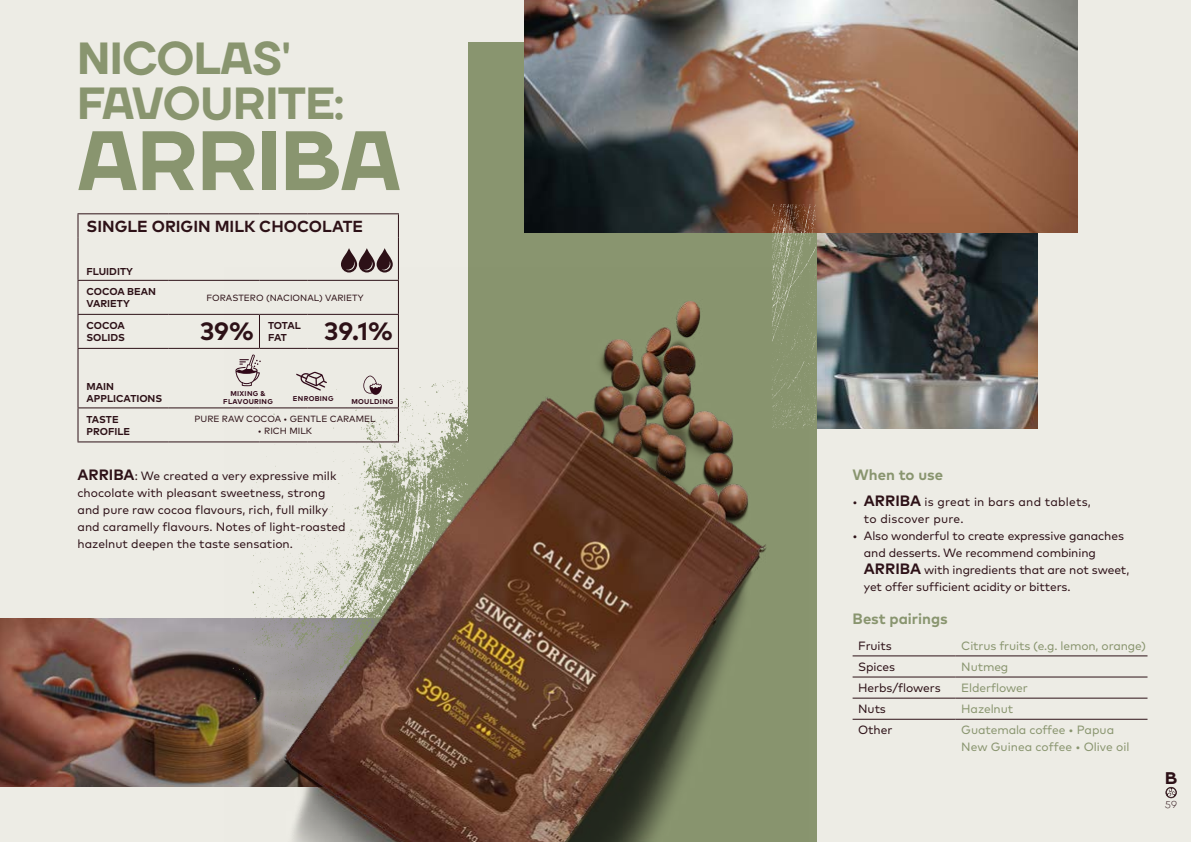
<style>
.page{position:relative;width:1191px;height:842px;background:#edece5}
.page>*{position:absolute;margin:0;border:0;box-sizing:border-box;transform-origin:0 0}
.t1{font:800 84px "TT Firs";color:#89956f}
.t2{font:800 45px/45.3px "TT Firs";color:#89956f}
.t3{font:700 25px "Mark Pro";color:#2d1117}
.t4{font:800 16.9px "TT Firs";color:#2d1117}
.t5{font:700 16px "Mark Pro";color:#2d1117}
.t6{font:700 15px "Mark Pro";color:#89956f}
.t7{font:12px/17px "Mark Pro";letter-spacing:-.005em;color:#2d1117}
.t8{font:12px/17px "Mark Pro";letter-spacing:-.01em;color:#89956f}
.t9{font:12px/17px "Mark Pro";letter-spacing:.02em;color:#2d1117}
.t10{font:700 10px/12px "Mark Pro";color:#2d1117}
.t11{font:700 10px/12px "Mark Pro";letter-spacing:-.025em;color:#2d1117}
.t12{font:10px "TT Firs";color:#2d1117}
.t13{font:9px "Mark Pro";color:#2d1117}
.t14{font:700 7px/8.1px "Mark Pro";letter-spacing:.04em;color:#300818;text-align:center}
.s1{font-weight:700;font-size:15px}
</style>
<div class="page">
<img style="left:0;top:618px;width:206px;height:169px">
<svg style="left:206px;top:408px;width:18px;height:379px"></svg>
<img style="left:816px;top:233px;width:221px;height:195px">
<div style="left:468px;top:43px;width:348px;height:799px;background:#89956f"></div>
<img style="left:524px;top:0;width:553px;height:233px">
<img style="left:224px;top:288px;width:570px;height:554px">
<svg style="left:1165px;top:787px;width:11px;height:11px"></svg>
<hr style="left:77px;top:213px;width:92px;height:1px;background:#2d1117">
<svg style="left:77px;top:214px;width:1px;height:24px"></svg>
<hr style="left:169px;top:213px;width:90px;height:1px;background:#2d1117">
<hr style="left:259px;top:213px;width:49px;height:1px;background:#2d1117">
<hr style="left:308px;top:213px;width:91px;height:1px;background:#2d1117">
<svg style="left:398px;top:214px;width:1px;height:24px"></svg>
<hr style="left:77px;top:238px;width:1px;height:42px;background:#2d1117">
<hr style="left:398px;top:238px;width:1px;height:42px;background:#2d1117">
<hr style="left:77px;top:281px;width:1px;height:33px;background:#2d1117">
<hr style="left:398px;top:281px;width:1px;height:33px;background:#2d1117">
<hr style="left:77px;top:315px;width:1px;height:33px;background:#2d1117">
<hr style="left:398px;top:315px;width:1px;height:33px;background:#2d1117">
<hr style="left:77px;top:349px;width:1px;height:58px;background:#2d1117">
<hr style="left:398px;top:349px;width:1px;height:58px;background:#2d1117">
<hr style="left:77px;top:407px;width:92px;height:1px;background:#2d1117">
<hr style="left:77px;top:408px;width:1px;height:33px;background:#2d1117">
<hr style="left:169px;top:407px;width:90px;height:1px;background:#2d1117">
<hr style="left:259px;top:407px;width:49px;height:1px;background:#2d1117">
<hr style="left:308px;top:407px;width:91px;height:1px;background:#2d1117">
<hr style="left:398px;top:408px;width:1px;height:33px;background:#2d1117">
<hr style="left:77px;top:441px;width:92px;height:1px;background:#2d1117">
<hr style="left:169px;top:441px;width:90px;height:1px;background:#2d1117">
<hr style="left:259px;top:441px;width:49px;height:1px;background:#2d1117">
<hr style="left:308px;top:441px;width:91px;height:1px;background:#2d1117">
<hr style="left:77px;top:280px;width:92px;height:1px;background:#2d1117">
<hr style="left:169px;top:280px;width:90px;height:1px;background:#2d1117">
<hr style="left:259px;top:280px;width:49px;height:1px;background:#2d1117">
<hr style="left:308px;top:280px;width:91px;height:1px;background:#2d1117">
<hr style="left:77px;top:314px;width:92px;height:1px;background:#2d1117">
<hr style="left:169px;top:314px;width:90px;height:1px;background:#2d1117">
<hr style="left:259px;top:314px;width:49px;height:1px;background:#2d1117">
<hr style="left:308px;top:314px;width:91px;height:1px;background:#2d1117">
<hr style="left:77px;top:348px;width:92px;height:1px;background:#2d1117">
<hr style="left:169px;top:348px;width:90px;height:1px;background:#2d1117">
<hr style="left:259px;top:348px;width:49px;height:1px;background:#2d1117">
<hr style="left:308px;top:348px;width:91px;height:1px;background:#2d1117">
<hr style="left:259px;top:315px;width:1px;height:33px;background:#2d1117">
<svg style="left:341px;top:248px;width:52px;height:24px"></svg>
<svg style="left:235px;top:354px;width:26px;height:32px"></svg>
<svg style="left:295px;top:363px;width:32px;height:28px"></svg>
<svg style="left:363px;top:376px;width:19px;height:19px"></svg>
<hr style="left:852px;top:656px;width:103px;height:1px;background:#2d1117">
<hr style="left:955px;top:656px;width:192px;height:1px;background:#2d1117">
<hr style="left:852px;top:677px;width:103px;height:1px;background:#2d1117">
<hr style="left:955px;top:677px;width:192px;height:1px;background:#2d1117">
<hr style="left:852px;top:698px;width:103px;height:1px;background:#2d1117">
<hr style="left:955px;top:698px;width:192px;height:1px;background:#2d1117">
<hr style="left:852px;top:719px;width:103px;height:1px;background:#2d1117">
<hr style="left:955px;top:719px;width:192px;height:1px;background:#2d1117">
<svg style="left:771px;top:204px;width:44px;height:224px"></svg>
<h2 class="t2" style="left:77px;top:36px;width:268px">NICOLAS'<br>FAVOURITE:</h2>
<h1 class="t1" style="left:77px;top:107px;width:324px">ARRIBA</h1>
<h3 class="t5" style="left:86px;top:214px;width:278px">SINGLE ORIGIN MILK CHOCOLATE</h3>
<p class="t10" style="left:86px;top:260px;width:71px;line-height:20.6px">FLUIDITY<br>COCOA BEAN</p>
<p class="t10" style="left:86px;top:297px;width:45px">VARIETY</p>
<p class="t13" style="left:206px;top:291px;width:159px">FORASTERO (NACIONAL) VARIETY</p>
<p class="t10" style="left:86px;top:319px;width:40px">COCOA<br>SOLIDS</p>
<h3 class="t3" style="left:200px;top:312px;width:55px">39%</h3>
<p class="t11" style="left:268px;top:319px;width:34px">TOTAL<br>FAT</p>
<h3 class="t3" style="left:324px;top:312px;width:70px">39.1%</h3>
<p class="t10" style="left:86px;top:380px;width:77px">MAIN<br>APPLICATIONS</p>
<p class="t14" style="left:223px;top:389px;width:51px">MIXING &amp;<br>FLAVOURING</p>
<p class="t14" style="left:293px;top:394px;width:42px">ENROBING</p>
<p class="t14" style="left:351px;top:397px;width:44px">MOULDING</p>
<p class="t10" style="left:86px;top:412px;width:45px">TASTE<br>PROFILE</p>
<p class="t13" style="left:194px;top:412px;width:183px">PURE RAW COCOA • GENTLE CARAMEL</p>
<p class="t13" style="left:258px;top:424px;width:56px">• RICH MILK</p>
<p class="t7" style="left:77px;top:467px;width:270px"><span class="s1">ARRIBA</span>: We created a very expressive milk chocolate with pleasant sweetness, strong and pure raw cocoa flavours, rich, full milky and caramelly flavours. Notes of light-roasted hazelnut deepen the taste sensation.</p>
<p class="t6" style="left:852px;top:464px;width:92px">When to use</p>
<p class="t9" style="left:864px;top:492px;width:228px;text-indent:-11px">• <span class="s1">ARRIBA</span> is great in bars and tablets, to discover pure.</p>
<p class="t7" style="left:864px;top:526px;width:267px;text-indent:-11px">• Also wonderful to create expressive ganaches and desserts. We recommend combining <span class="s1">ARRIBA</span> with ingredients that are not sweet, yet offer sufficient acidity or bitters.</p>
<p class="t6" style="left:852px;top:607px;width:97px">Best pairings</p>
<p class="t7" style="left:858px;top:636px;width:35px">Fruits</p>
<p class="t8" style="left:961px;top:636px;width:186px">Citrus fruits (e.g. lemon, orange)</p>
<p class="t7" style="left:858px;top:657px;width:38px">Spices</p>
<p class="t8" style="left:961px;top:657px;width:49px">Nutmeg</p>
<p class="t7" style="left:858px;top:678px;width:84px">Herbs/flowers</p>
<p class="t8" style="left:961px;top:678px;width:68px">Elderflower</p>
<p class="t7" style="left:858px;top:700px;width:29px">Nuts</p>
<p class="t8" style="left:961px;top:700px;width:53px">Hazelnut</p>
<p class="t7" style="left:858px;top:721px;width:36px">Other</p>
<p class="t8" style="left:961px;top:721px;width:170px">Guatemala coffee • Papua<br>New Guinea coffee • Olive oil</p>
<h3 class="t4" style="left:1165px;top:767px;width:13px">B</h3>
<p class="t12" style="left:1165px;top:798px;width:13px">59</p>
</div>
